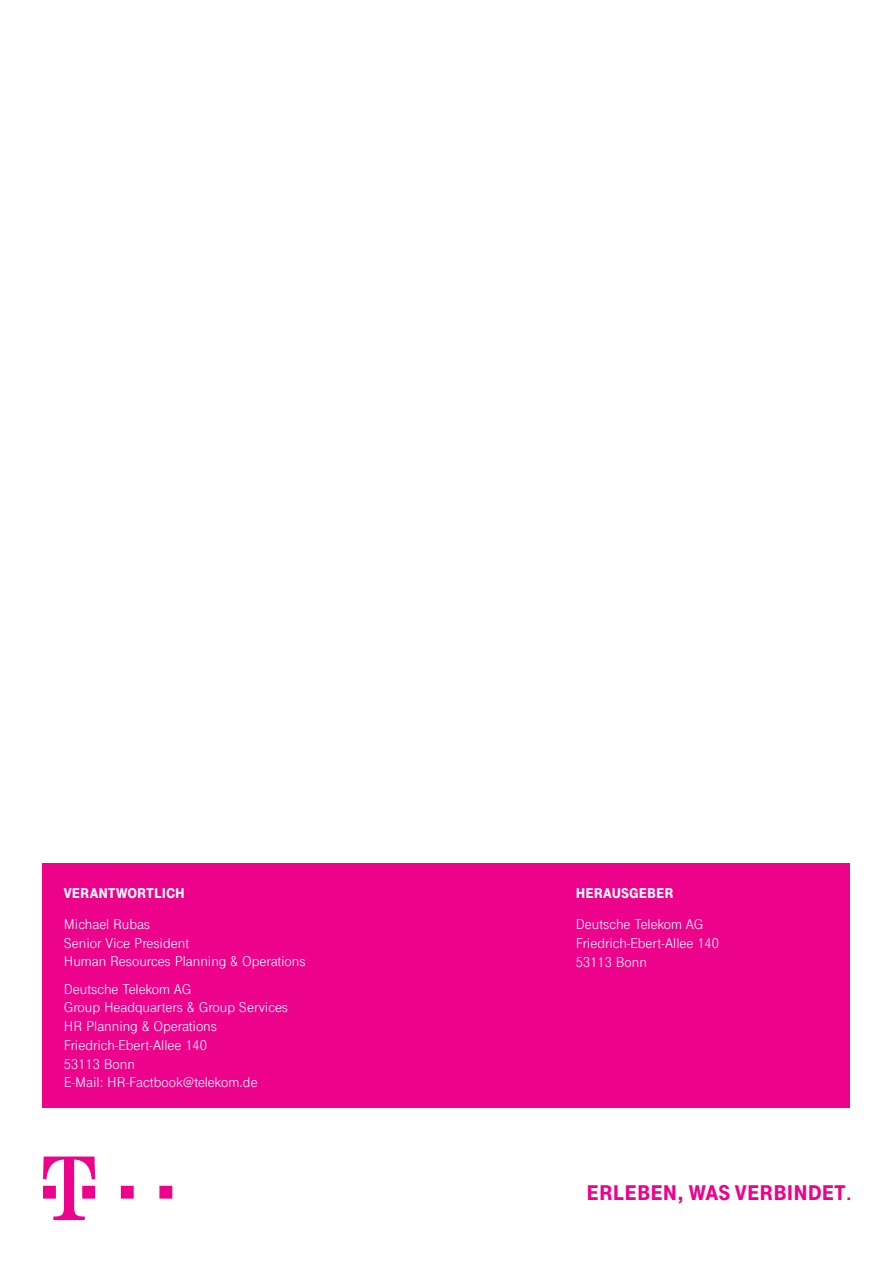
<style>
.page{position:relative;width:893px;height:1263px;background:#fff}
.page>*{position:absolute;margin:0;border:0;box-sizing:border-box;transform-origin:0 0}
.t1{font:900 22.5px "Tele Grotesk Next";color:#ed028c}
.t2{font:15px/18.8px "Tele Grotesk Next";color:#fff}
.t3{font:900 15px "Tele Grotesk Next";color:#fff}
.s1{font-size:18px}
</style>
<div class="page">
<svg style="left:121px;top:1186px;width:13px;height:12px"></svg>
<svg style="left:159px;top:1186px;width:13px;height:12px"></svg>
<svg style="left:43px;top:1156px;width:52px;height:64px"></svg>
<div style="left:43px;top:863px;width:807px;height:245px;background:#ed028c"></div>
<p class="t3" style="left:64px;top:884px;width:123px">VERANTWORTLICH</p>
<p class="t2" style="left:64px;top:915px;width:243px">Michael Rubas<br>Senior Vice President<br>Human Resources Planning &amp; Operations</p>
<p class="t2" style="left:64px;top:979px;width:226px">Deutsche Telekom AG<br>Group Headquarters &amp; Group Services<br>HR Planning &amp; Operations<br>Friedrich-Ebert-Allee 140<br>53113 Bonn<br>E-Mail: HR-Factbook@telekom.de</p>
<p class="t3" style="left:576px;top:884px;width:99px">HERAUSGEBER</p>
<p class="t2" style="left:576px;top:915px;width:145px">Deutsche Telekom AG<br>Friedrich-Ebert-Allee 140<br>53113 Bonn</p>
<h1 class="t1" style="left:586px;top:1179px;width:267px">ERLEBEN, WAS VERBINDET<span class="s1">.</span></h1>
</div>
